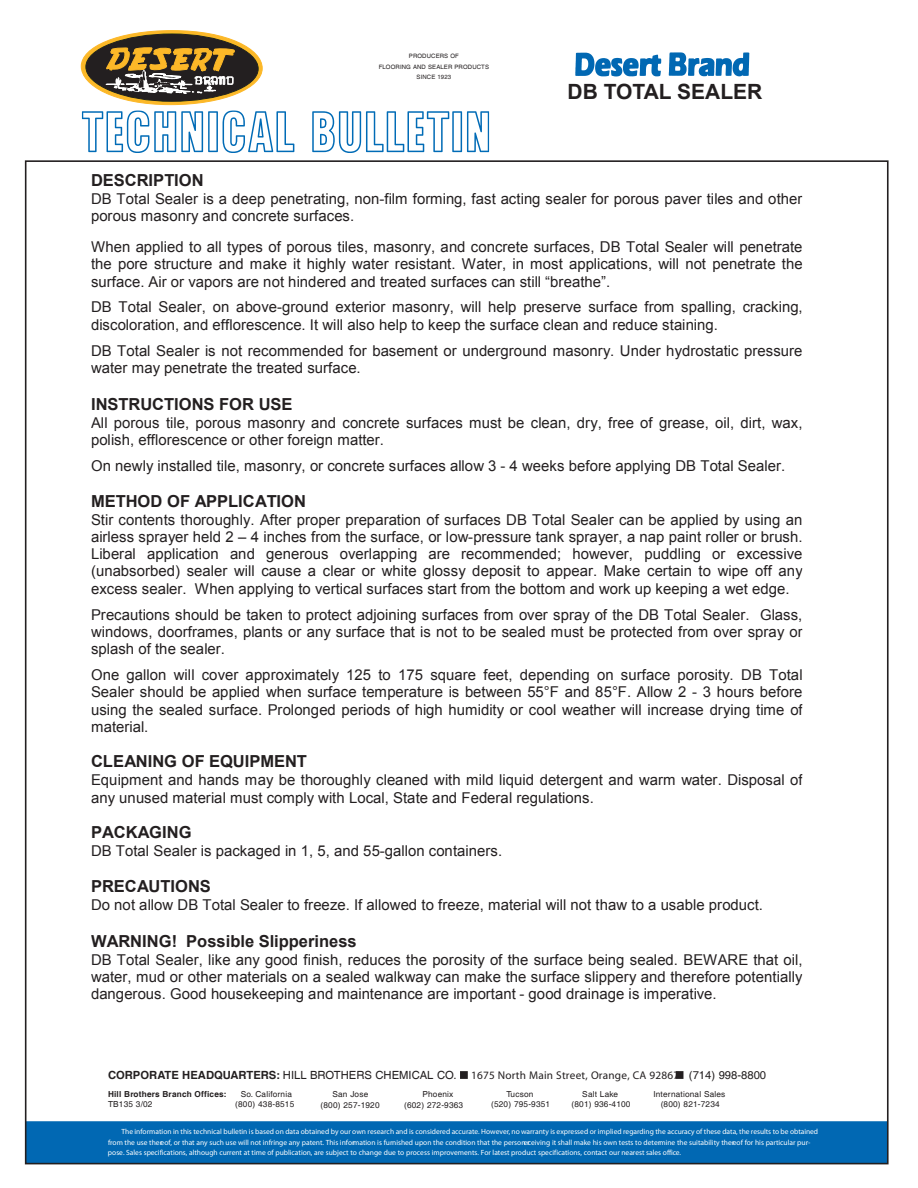
<style>
.page{position:relative;width:918px;height:1188px;background:#fff}
.page>*{position:absolute;margin:0;border:0;box-sizing:border-box;transform-origin:0 0}
.t1{font:700 21px "Arial";color:#231f20}
.t2{font:700 16.5px "Arial";color:#231f20}
.t3{font:15px/17.2px "Arial";color:#231f20}
.t4{font:condensed 11.25px "Helvetica";letter-spacing:.02em;color:#231f20}
.t5{font:11.25px "Helvetica";color:#231f20}
.t6{font:8.25px "Helvetica";letter-spacing:.02em;color:#231f20}
.t7{font:700 8.25px "Helvetica";letter-spacing:.02em;color:#231f20}
.t8{font:700 condensed 7.5px/10.5px "Helvetica";color:#fff}
.t9{font:6px/10.5px "Helvetica";letter-spacing:.02em;color:#231f20;text-align:center}
.s1{font-weight:700}
.s2{font-stretch:normal}
</style>
<div class="page">
<div style="left:26px;top:1121px;width:862px;height:43px;background:#0168b3"></div>
<div style="left:460px;top:1071px;width:8px;height:8px;background:#231f20"></div>
<div style="left:676px;top:1071px;width:7px;height:8px;background:#231f20"></div>
<img style="left:575px;top:52px;width:175px;height:25px">
<svg style="left:81px;top:31px;width:181px;height:74px"></svg>
<div style="left:86px;top:34px;width:172px;height:67px;background:#231f20;border-radius:50%"></div>
<svg style="left:105px;top:47px;width:130px;height:47px"></svg>
<svg style="left:82px;top:110px;width:212px;height:43px"></svg>
<svg style="left:312px;top:111px;width:177px;height:42px"></svg>
<p class="t9" style="left:379px;top:51px;width:112px">PRODUCERS OF<br>FLOORING AND SEALER PRODUCTS<br>SINCE 1923</p>
<h1 class="t1" style="left:568px;top:78px;width:196px">DB TOTAL SEALER</h1>
<p class="t2" style="left:91px;top:169px;width:114px">DESCRIPTION</p>
<p class="t3" style="left:91px;top:190px;width:713px">DB Total Sealer is a deep penetrating, non-film forming, fast acting sealer for porous paver tiles and other porous masonry and concrete surfaces.</p>
<p class="t3" style="left:91px;top:238px;width:713px;text-align:justify">When applied to all types of porous tiles, masonry, and concrete surfaces, DB Total Sealer will penetrate the pore structure and make it highly water resistant. Water, in most applications, will not penetrate the surface. Air or vapors are not hindered and treated surfaces can still “breathe”.</p>
<p class="t3" style="left:91px;top:299px;width:713px">DB Total Sealer, on above-ground exterior masonry, will help preserve surface from spalling, cracking, discoloration, and efflorescence. It will also help to keep the surface clean and reduce staining.</p>
<p class="t3" style="left:91px;top:342px;width:713px">DB Total Sealer is not recommended for basement or underground masonry. Under hydrostatic pressure water may penetrate the treated surface.</p>
<p class="t2" style="left:91px;top:394px;width:203px">INSTRUCTIONS FOR USE</p>
<p class="t3" style="left:91px;top:414px;width:713px">All porous tile, porous masonry and concrete surfaces must be clean, dry, free of grease, oil, dirt, wax, polish, efflorescence or other foreign matter.</p>
<p class="t3" style="left:91px;top:458px;width:696px">On newly installed tile, masonry, or concrete surfaces allow 3 - 4 weeks before applying DB Total Sealer.</p>
<p class="t2" style="left:91px;top:490px;width:217px">METHOD OF APPLICATION</p>
<p class="t3" style="left:91px;top:511px;width:713px;text-align:justify">Stir contents thoroughly. After proper preparation of surfaces DB Total Sealer can be applied by using an airless sprayer held 2 – 4 inches from the surface, or low-pressure tank sprayer, a nap paint roller or brush.<br>Liberal application and generous overlapping are recommended; however, puddling or excessive (unabsorbed) sealer will cause a clear or white glossy deposit to appear. Make certain to wipe off any excess sealer. When applying to vertical surfaces start from the bottom and work up keeping a wet edge.</p>
<p class="t3" style="left:91px;top:606px;width:713px;text-align:justify">Precautions should be taken to protect adjoining surfaces from over spray of the DB Total Sealer. Glass, windows, doorframes, plants or any surface that is not to be sealed must be protected from over spray or splash of the sealer.</p>
<p class="t3" style="left:91px;top:666px;width:713px;text-align:justify">One gallon will cover approximately 125 to 175 square feet, depending on surface porosity. DB Total Sealer should be applied when surface temperature is between 55°F and 85°F. Allow 2 - 3 hours before using the sealed surface. Prolonged periods of high humidity or cool weather will increase drying time of material.</p>
<p class="t2" style="left:91px;top:751px;width:217px">CLEANING OF EQUIPMENT</p>
<p class="t3" style="left:91px;top:772px;width:713px">Equipment and hands may be thoroughly cleaned with mild liquid detergent and warm water. Disposal of any unused material must comply with Local, State and Federal regulations.</p>
<p class="t2" style="left:91px;top:822px;width:102px">PACKAGING</p>
<p class="t3" style="left:91px;top:842px;width:413px">DB Total Sealer is packaged in 1, 5, and 55-gallon containers.</p>
<p class="t2" style="left:91px;top:875px;width:121px">PRECAUTIONS</p>
<p class="t3" style="left:91px;top:896px;width:673px">Do not allow DB Total Sealer to freeze. If allowed to freeze, material will not thaw to a usable product.</p>
<p class="t2" style="left:91px;top:930px;width:267px">WARNING! Possible Slipperiness</p>
<p class="t3" style="left:91px;top:951px;width:713px;text-align:justify">DB Total Sealer, like any good finish, reduces the porosity of the surface being sealed. BEWARE that oil, water, mud or other materials on a sealed walkway can make the surface slippery and therefore potentially dangerous. Good housekeeping and maintenance are important - good drainage is imperative.</p>
<p class="t5" style="left:108px;top:1068px;width:350px"><span class="s1">CORPORATE HEADQUARTERS:</span> HILL BROTHERS CHEMICAL CO.</p>
<p class="t4" style="left:471px;top:1070px;width:297px">1675 North Main Street, Orange, CA 92867 <span class="s2">(714) 998-8800</span></p>
<p class="t7" style="left:108px;top:1089px;width:120px">Hill Brothers Branch Offices:</p>
<p class="t6" style="left:241px;top:1089px;width:53px">So. California</p>
<p class="t6" style="left:332px;top:1089px;width:37px">San Jose</p>
<p class="t6" style="left:422px;top:1089px;width:32px">Phoenix</p>
<p class="t6" style="left:506px;top:1089px;width:28px">Tucson</p>
<p class="t6" style="left:582px;top:1089px;width:37px">Salt Lake</p>
<p class="t6" style="left:653px;top:1089px;width:74px">International Sales</p>
<p class="t6" style="left:108px;top:1100px;width:46px">TB135 3/02</p>
<p class="t6" style="left:235px;top:1100px;width:60px">(800) 438-8515</p>
<p class="t6" style="left:321px;top:1101px;width:60px">(800) 257-1920</p>
<p class="t6" style="left:404px;top:1101px;width:61px">(602) 272-9363</p>
<p class="t6" style="left:491px;top:1100px;width:61px">(520) 795-9351</p>
<p class="t6" style="left:572px;top:1100px;width:61px">(801) 936-4100</p>
<p class="t6" style="left:661px;top:1100px;width:61px">(800) 821-7234</p>
<p class="t8" style="left:108px;top:1127px;width:712px;text-indent:14px">The information in this technical bulletin is based on data obtained by our own research and is considered accurate. However, no warranty is expressed or implied regarding the accuracy of these data, the results to be obtained from the use thereof, or that any such use will not infringe any patent. This information is furnished upon the condition that the personeceiving it shall make his own tests to determine the suitability thereof for his particular pur-</p>
<p class="t8" style="left:108px;top:1137px;width:575px;text-indent:419px">r<br>pose. Sales specifications, although current at time of publication, are subject to change due to process improvements. For latest product specifications, contact our nearest sales office.</p>
</div>
